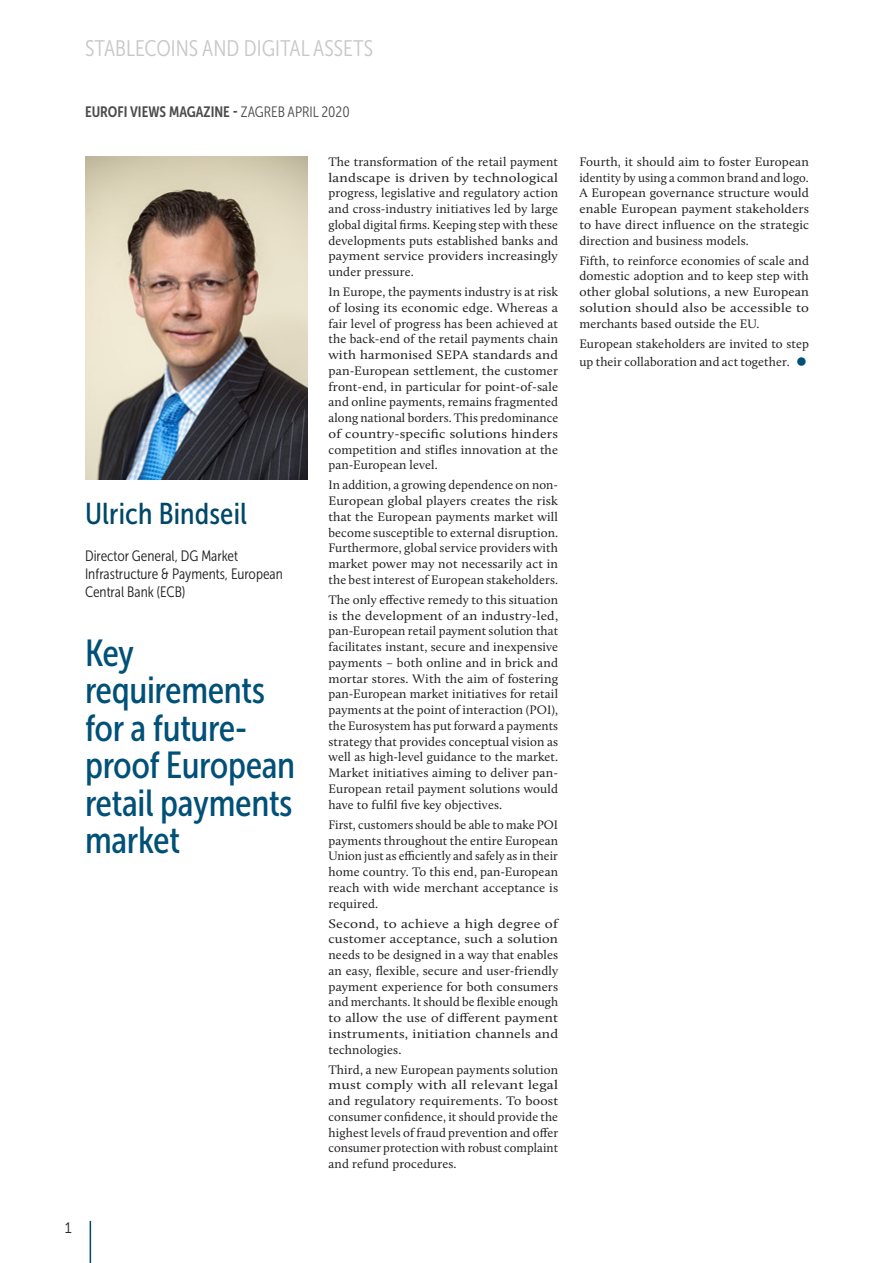
<style>
.page{position:relative;width:893px;height:1263px;background:#fff}
.page>*{position:absolute;margin:0;border:0;box-sizing:border-box;transform-origin:0 0}
.t1{font:37.5px/37.5px "Museo Sans Cond 500";letter-spacing:-.01em;color:#005078}
.BODY_TEXT{font:30px "Museo Sans Cond 500";letter-spacing:.005em;color:#004768}
.t2{font:22.5px "Museo Sans Cond 300";color:#c7c8ca}
.BODY_TEXT-2{font:15px/18px "Museo Sans Cond 300";color:#231f20}
.t3{font:15px "Museo Sans Cond 700";color:#4b4c4d}
.BULLETS{font:15px "Museo Sans 300";color:#231f20}
.BODY_TEXT-3{font:12.75px/15.8px "Calluna";letter-spacing:.01em;color:#231f20;text-align:justify}
.BODY_TEXT-4{font:12.75px/15.8px "Calluna";letter-spacing:.01em;color:#231f20;text-align:justify;scale:1.18 1}
.s1{font-family:"Museo Sans Cond 300"}
</style>
<div class="page">
<img style="left:85px;top:156px;width:222px;height:323px">
<hr style="left:90px;top:1221px;width:1px;height:42px;background:#004768">
<p class="t2" style="left:85px;top:36px;width:290px">STABLECOINS AND DIGITAL ASSETS</p>
<p class="t3" style="left:85px;top:103px;width:266px">EUROFI VIEWS MAGAZINE - <span class="s1">ZAGREB APRIL 2020</span></p>
<p class="BODY_TEXT" style="left:85px;top:497px;width:163px">Ulrich Bindseil</p>
<p class="BODY_TEXT-2" style="left:85px;top:547px;width:199px">Director General, DG Market<br>Infrastructure &amp; Payments, European<br>Central Bank (ECB)</p>
<p class="t1" style="left:85px;top:634px;width:212px">Key requirements for a future&shy;proof European retail payments market</p>
<p class="BODY_TEXT-3" style="left:328px;top:154px;width:231px">The transformation of the retail payment landscape is driven by technological progress, legislative and regulatory action and cross-industry initiatives led by large global digital firms. Keeping step with these developments puts established banks and payment service providers increasingly under pressure.</p>
<p class="BODY_TEXT-3" style="left:328px;top:284px;width:231px">In Europe, the payments industry is at risk of losing its economic edge. Whereas a fair level of progress has been achieved at the back-end of the retail payments chain with harmonised SEPA standards and pan-European settlement, the customer front-end, in particular for point-of-sale and online payments, remains fragmented along national borders. This predominance of country-specific solutions hinders competition and stifles innovation at the pan-European level.</p>
<p class="BODY_TEXT-3" style="left:328px;top:477px;width:231px">In addition, a growing dependence on non-European global players creates the risk that the European payments market will become susceptible to external disruption.<br>Furthermore, global service providers with market power may not necessarily act in the best interest of European stakeholders.</p>
<p class="BODY_TEXT-3" style="left:328px;top:592px;width:231px">The only effective remedy to this situation is the development of an industry-led, pan-European retail payment solution that facilitates instant, secure and inexpensive payments – both online and in brick and mortar stores. With the aim of fostering pan-European market initiatives for retail payments at the point of interaction (POI), the Eurosystem has put forward a payments strategy that provides conceptual vision as well as high-level guidance to the market.<br>Market initiatives aiming to deliver pan-European retail payment solutions would have to fulfil five key objectives.</p>
<p class="BODY_TEXT-3" style="left:328px;top:816px;width:231px">First, customers should be able to make POI payments throughout the entire European Union just as efficiently and safely as in their home country. To this end, pan-European reach with wide merchant acceptance is required.</p>
<p class="BODY_TEXT-4" style="left:328px;top:915px;width:196px">Second, to achieve a high degree of customer acceptance, such a solution needs to be designed in a way that enables an easy, flexible, secure and user-friendly payment experience for both consumers and merchants. It should be flexible enough to allow the use of different payment instruments, initiation channels and technologies.</p>
<p class="BODY_TEXT-3" style="left:328px;top:1061px;width:231px">Third, a new European payments solution must comply with all relevant legal and regulatory requirements. To boost consumer confidence, it should provide the highest levels of fraud prevention and offer consumer protection with robust complaint and refund procedures.</p>
<p class="BODY_TEXT-3" style="left:579px;top:154px;width:231px">Fourth, it should aim to foster European identity by using a common brand and logo.<br>A European governance structure would enable European payment stakeholders to have direct influence on the strategic direction and business models.</p>
<p class="BODY_TEXT-3" style="left:579px;top:252px;width:231px">Fifth, to reinforce economies of scale and domestic adoption and to keep step with other global solutions, a new European solution should also be accessible to merchants based outside the EU.</p>
<p class="BODY_TEXT-3" style="left:579px;top:334px;width:231px;line-height:18px">European stakeholders are invited to step up their collaboration and act together.</p>
<p class="BULLETS" style="left:65px;top:1220px;width:8px">1</p>
</div>
